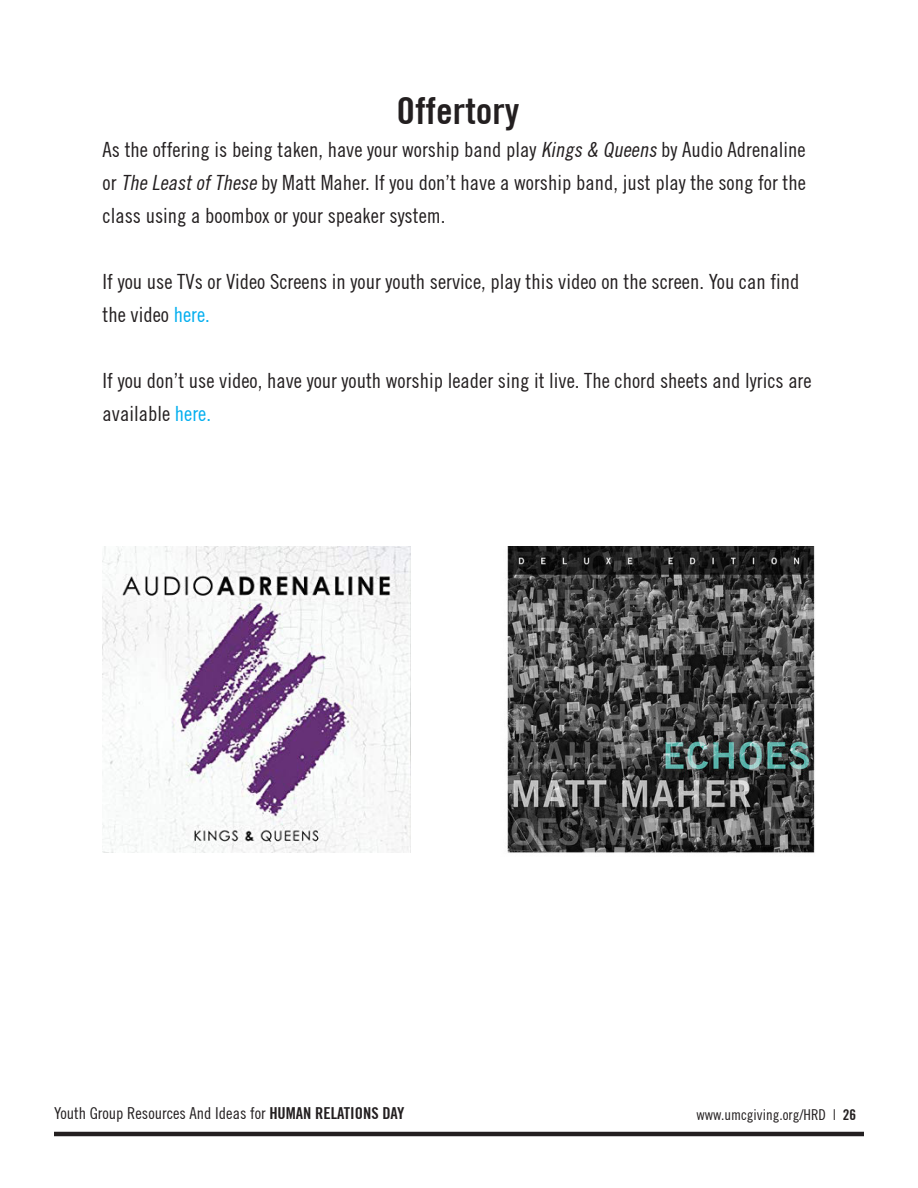
<style>
.page{position:relative;width:918px;height:1188px;background:#fff}
.page>*{position:absolute;margin:0;border:0;box-sizing:border-box;transform-origin:0 0}
.t1{font:700 condensed 37.5px "Trade Gothic No.20";color:#231f20}
.t2{font:condensed 21px/33px "Trade Gothic No.18";color:#231f20}
.t3{font:condensed 16.5px "Trade Gothic No.18";color:#231f20}
.t4{font:condensed 15px "Trade Gothic No.18";color:#231f20}
.s1{font-style:italic}
.s2{color:#00aeef}
.s3{font-family:"Trade Gothic No.20";font-weight:700}
</style>
<div class="page">
<hr style="left:54px;top:1132px;width:810px;height:4px;background:#231f20">
<img style="left:103px;top:547px;width:308px;height:305px">
<img style="left:507px;top:547px;width:308px;height:306px">
<p class="t1" style="left:397px;top:88px;width:124px">Offertory</p>
<p class="t2" style="left:103px;top:133px;width:705px;text-align:justify">As the offering is being taken, have your worship band play <span class="s1">Kings &amp; Queens</span> by Audio Adrenaline or <span class="s1">The LeastofThese</span> by Matt Maher. If you don’t have a worship band, just play the song for the class using a boombox or your speaker system.</p>
<p class="t2" style="left:103px;top:265px;width:699px">If you use TVs or Video Screens in your youth service, play this video on the screen. You can find the video <span class="s2">here.</span></p>
<p class="t2" style="left:103px;top:364px;width:711px">If you don’t use video, have your youth worship leader sing it live. The chord sheets and lyrics are available <span class="s2">here.</span></p>
<p class="t3" style="left:54px;top:1103px;width:352px">Youth Group Resources And Ideas for <span class="s3">HUMAN RELATIONS DAY</span></p>
<p class="t4" style="left:697px;top:1105px;width:161px">www.umcgiving.org/HRD | <span class="s3">26</span></p>
</div>
